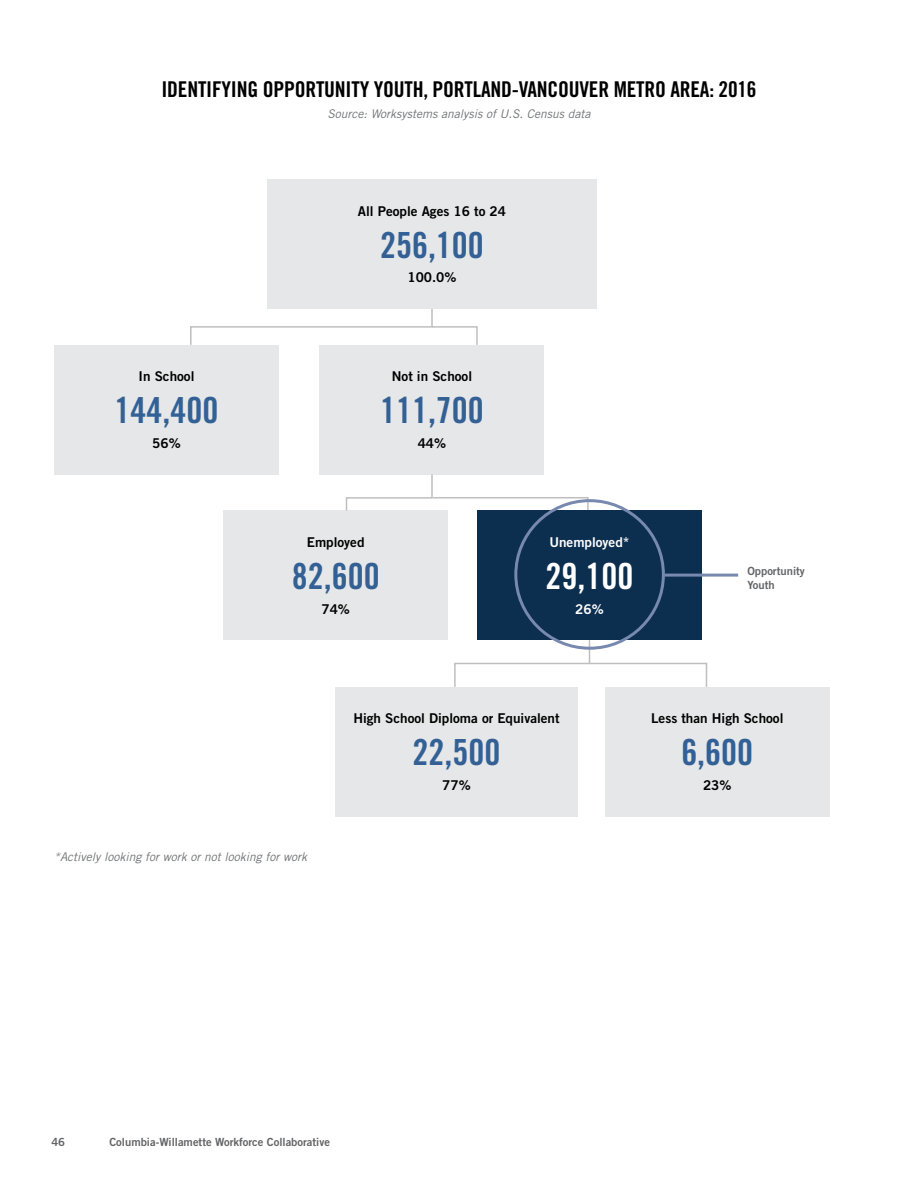
<style>
.page{position:relative;width:918px;height:1188px;background:#fff}
.page>*{position:absolute;margin:0;border:0;box-sizing:border-box;transform-origin:0 0}
.t1{font:36px "Trade Gothic LT Std Bd Cn 20";color:#336195}
.t2{font:36px "Trade Gothic LT Std Bd Cn 20";color:#fff}
.t3{font:21.75px "Trade Gothic LT Std Bd Cn 20";letter-spacing:-.01em;color:#000}
.t4{font:13.5px "Trade Gothic LT Std Bd 2";color:#000}
.t5{font:13.5px "Trade Gothic LT Std Bd 2";color:#fff}
.t6{font:italic 12px "Trade Gothic LT Std";color:#727476}
.t7{font:11.25px/13.5px "Trade Gothic LT Std Bd 2";color:#636466}
</style>
<div class="page">
<div style="left:267px;top:179px;width:330px;height:130px;background:#e6e7e8"></div>
<div style="left:54px;top:345px;width:225px;height:129px;background:#e6e7e8"></div>
<div style="left:320px;top:345px;width:224px;height:129px;background:#e6e7e8"></div>
<div style="left:223px;top:510px;width:225px;height:130px;background:#e6e7e8"></div>
<div style="left:477px;top:510px;width:225px;height:130px;background:#0c2e4f"></div>
<div style="left:335px;top:687px;width:243px;height:129px;background:#e6e7e8"></div>
<div style="left:605px;top:687px;width:225px;height:129px;background:#e6e7e8"></div>
<svg style="left:190px;top:309px;width:288px;height:37px"></svg>
<svg style="left:345px;top:474px;width:244px;height:43px"></svg>
<svg style="left:454px;top:639px;width:254px;height:48px"></svg>
<div style="left:514px;top:499px;width:151px;height:151px;border:3px solid #7789ae;border-radius:50%"></div>
<hr style="left:664px;top:574px;width:74px;height:3px;background:#7789ae">
<h2 class="t3" style="left:161px;top:76px;width:597px">IDENTIFYING OPPORTUNITY YOUTH, PORTLAND-VANCOUVER METRO AREA: 2016</h2>
<p class="t6" style="left:327px;top:106px;width:265px">Source: Worksystems analysis of U.S. Census data</p>
<p class="t4" style="left:139px;top:368px;width:57px">In School</p>
<h1 class="t1" style="left:115px;top:388px;width:105px">144,400</h1>
<p class="t4" style="left:152px;top:435px;width:30px">56%</p>
<p class="t4" style="left:358px;top:202px;width:150px">All People Ages 16 to 24</p>
<h1 class="t1" style="left:380px;top:223px;width:105px">256,100</h1>
<p class="t4" style="left:407px;top:269px;width:51px">100.0%</p>
<p class="t4" style="left:392px;top:368px;width:82px">Not in School</p>
<h1 class="t1" style="left:380px;top:388px;width:105px">111,700</h1>
<p class="t4" style="left:418px;top:435px;width:30px">44%</p>
<p class="t4" style="left:307px;top:534px;width:59px">Employed</p>
<h1 class="t1" style="left:292px;top:554px;width:89px">82,600</h1>
<p class="t4" style="left:321px;top:600px;width:30px">74%</p>
<p class="t5" style="left:549px;top:534px;width:82px">Unemployed*</p>
<h1 class="t2" style="left:546px;top:554px;width:89px">29,100</h1>
<p class="t5" style="left:575px;top:600px;width:30px">26%</p>
<p class="t7" style="left:747px;top:564px;width:59px">Opportunity<br>Youth</p>
<p class="t6" style="left:54px;top:850px;width:255px">*Actively looking for work or not looking for work</p>
<p class="t4" style="left:353px;top:710px;width:208px">High School Diploma or Equivalent</p>
<h1 class="t1" style="left:413px;top:730px;width:89px">22,500</h1>
<p class="t4" style="left:442px;top:777px;width:30px">77%</p>
<p class="t4" style="left:651px;top:710px;width:134px">Less than High School</p>
<h1 class="t1" style="left:681px;top:730px;width:73px">6,600</h1>
<p class="t4" style="left:703px;top:777px;width:30px">23%</p>
<p class="t7" style="left:51px;top:1135px;width:15px">46</p>
<p class="t7" style="left:109px;top:1135px;width:222px">Columbia-Willamette Workforce Collaborative</p>
</div>
